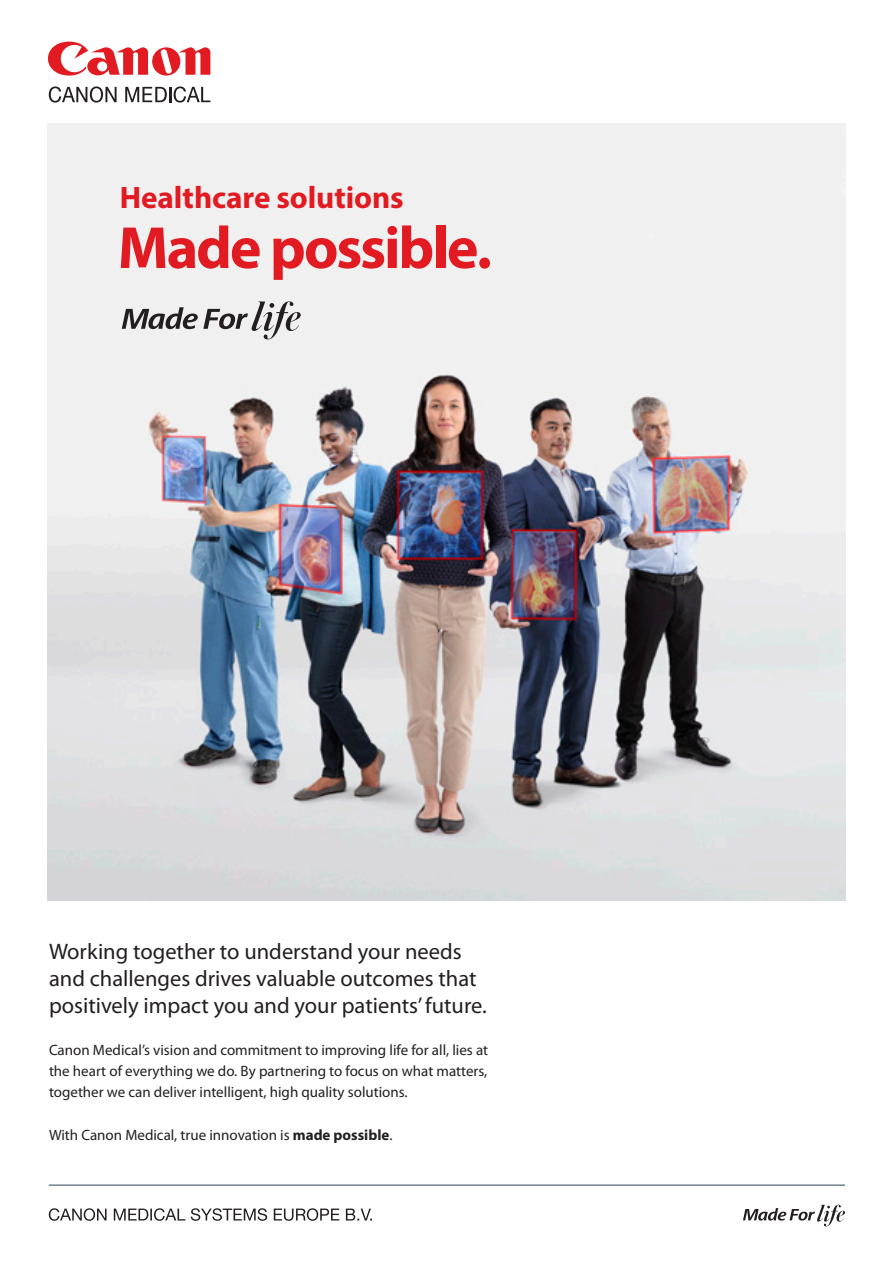
<style>
.page{position:relative;width:893px;height:1263px;background:#fff}
.page>*{position:absolute;margin:0;border:0;box-sizing:border-box;transform-origin:0 0}
.t1{font:700 59.85px "Myriad Pro";letter-spacing:-.035em;color:#e21a21}
.t2{font:700 31.2px "Myriad Pro";letter-spacing:-.005em;color:#e21a21}
.t3{font:22.5px/27px "Myriad Pro";color:#231f20}
.t4{font:15px/21px "Myriad Pro";color:#231f20;text-align:justify}
.s1{font-weight:700}
</style>
<div class="page">
<img style="left:48px;top:124px;width:797px;height:777px">
<svg style="left:48px;top:42px;width:162px;height:34px"></svg>
<svg style="left:49px;top:86px;width:68px;height:17px"></svg>
<svg style="left:125px;top:86px;width:85px;height:17px"></svg>
<hr style="left:49px;top:1185px;width:796px;height:1px;background:#2c4354">
<svg style="left:49px;top:1208px;width:323px;height:13px"></svg>
<svg style="left:743px;top:1205px;width:102px;height:21px"></svg>
<svg style="left:122px;top:301px;width:179px;height:38px"></svg>
<h2 class="t2" style="left:120px;top:177px;width:285px">Healthcare solutions</h2>
<h1 class="t1" style="left:118px;top:209px;width:376px">Made possible.</h1>
<h3 class="t3" style="left:49px;top:938px;width:439px">Working together to understand your needs and challenges drives valuable outcomes that positively impact you and your patients’ future.</h3>
<p class="t4" style="left:49px;top:1040px;width:441px">Canon Medical’s vision and commitment to improving life for all, lies at the heart of everything we do. By partnering to focus on what matters, together we can deliver intelligent, high quality solutions.</p>
<p class="t4" style="left:49px;top:1124px;width:345px">With Canon Medical, true innovation is <span class="s1">made possible</span>.</p>
</div>
